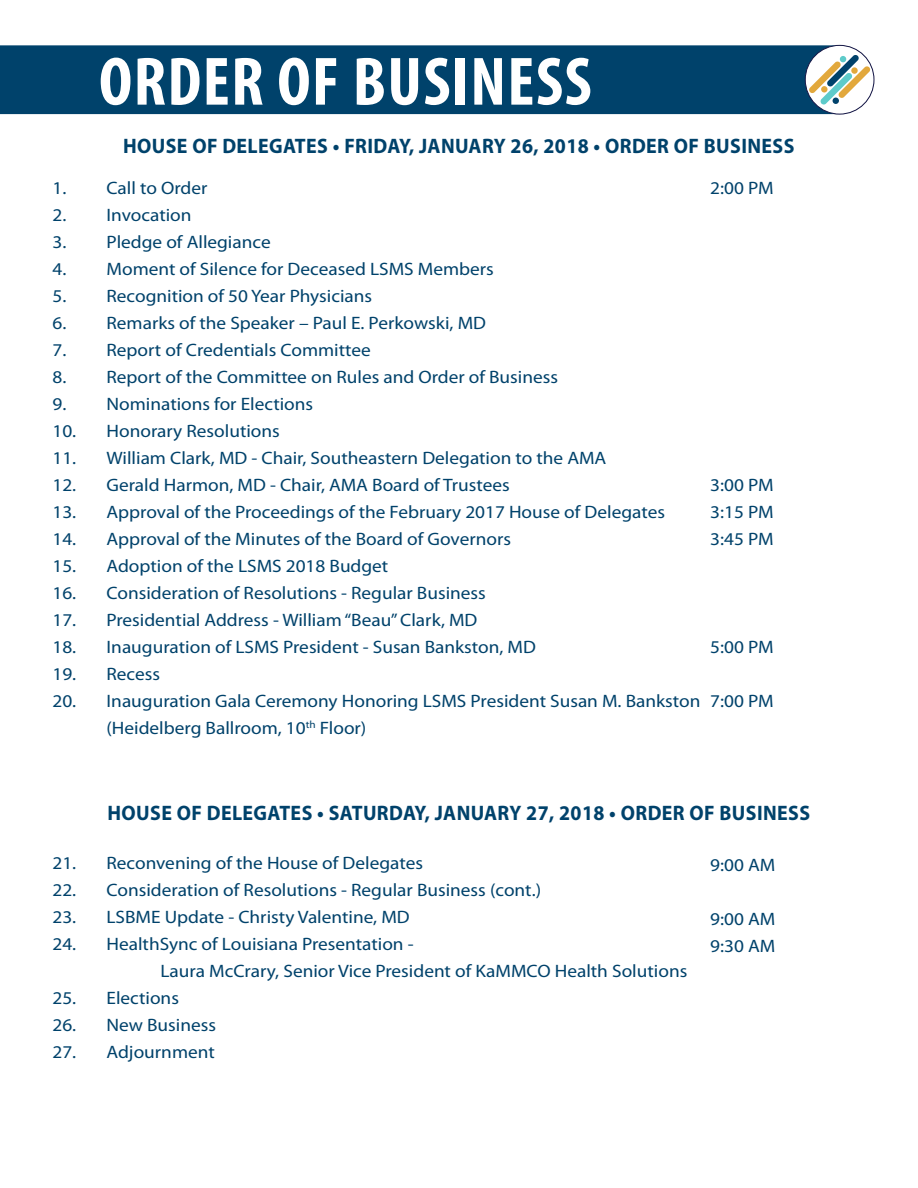
<style>
.page{position:relative;width:918px;height:1188px;background:#fff}
.page>*{position:absolute;margin:0;border:0;box-sizing:border-box;transform-origin:0 0}
.t1{font:700 condensed 69px "Myriad Pro";letter-spacing:.02em;color:#fff}
.t2{font:700 21px "Myriad Pro";letter-spacing:.02em;color:#00426b;scale:.95 1}
.t3{font:18px/27px "Myriad Pro";color:#00426b;scale:1.07 1}
</style>
<div class="page">
<div style="left:0;top:45px;width:874px;height:69px;background:#00426b"></div>
<div style="left:805px;top:45px;width:69px;height:69px;background:#fff;border-radius:50%"></div>
<div style="left:805px;top:45px;width:69px;height:69px;border:1px solid #171746;border-radius:50%"></div>
<svg style="left:809px;top:55px;width:61px;height:50px"></svg>
<h1 class="t1" style="left:99px;top:44px;width:494px">ORDER OF BUSINESS</h1>
<p class="t2" style="left:123px;top:134px;width:708px">HOUSE OF DELEGATES • FRIDAY, JANUARY 26, 2018 • ORDER OF BUSINESS</p>
<p class="t3" style="left:52px;top:175px;width:146px">1. Call to Order</p>
<p class="t3" style="left:52px;top:202px;width:131px">2. Invocation</p>
<p class="t3" style="left:52px;top:229px;width:205px">3. Pledge of Allegiance</p>
<p class="t3" style="left:52px;top:256px;width:414px">4. Moment of Silence for Deceased LSMS Members</p>
<p class="t3" style="left:52px;top:283px;width:300px">5. Recognition of 50 Year Physicians</p>
<p class="t3" style="left:52px;top:310px;width:407px">6. Remarks of the Speaker – Paul E. Perkowski, MD</p>
<p class="t3" style="left:52px;top:337px;width:299px">7. Report of Credentials Committee</p>
<p class="t3" style="left:52px;top:364px;width:474px">8. Report of the Committee on Rules and Order of Business</p>
<p class="t3" style="left:52px;top:391px;width:245px">9. Nominations for Elections</p>
<p class="t3" style="left:52px;top:418px;width:214px">10. Honorary Resolutions</p>
<p class="t3" style="left:52px;top:445px;width:519px">11. William Clark, MD - Chair, Southeastern Delegation to the AMA</p>
<p class="t3" style="left:52px;top:472px;width:429px">12. Gerald Harmon, MD - Chair, AMA Board of Trustees</p>
<p class="t3" style="left:52px;top:499px;width:574px">13. Approval of the Proceedings of the February 2017 House of Delegates</p>
<p class="t3" style="left:52px;top:526px;width:430px">14. Approval of the Minutes of the Board of Governors</p>
<p class="t3" style="left:52px;top:553px;width:315px">15. Adoption of the LSMS 2018 Budget</p>
<p class="t3" style="left:52px;top:580px;width:407px">16. Consideration of Resolutions - Regular Business</p>
<p class="t3" style="left:52px;top:607px;width:399px">17. Presidential Address - William “Beau” Clark, MD</p>
<p class="t3" style="left:52px;top:634px;width:453px">18. Inauguration of LSMS President - Susan Bankston, MD</p>
<p class="t3" style="left:52px;top:661px;width:102px">19. Recess</p>
<p class="t3" style="left:107px;top:688px;width:557px;text-indent:-54px">20. Inauguration Gala Ceremony Honoring LSMS President Susan M. Bankston (Heidelberg Ballroom, 10<sup>th</sup> Floor)</p>
<p class="t3" style="left:710px;top:175px;width:61px">2:00 PM</p>
<p class="t3" style="left:710px;top:472px;width:61px;text-align:justify">3:00 PM 3:15 PM 3:45 PM</p>
<p class="t3" style="left:710px;top:634px;width:61px">5:00 PM</p>
<p class="t3" style="left:710px;top:688px;width:61px">7:00 PM</p>
<p class="t2" style="left:107px;top:801px;width:741px">HOUSE OF DELEGATES • SATURDAY, JANUARY 27, 2018 • ORDER OF BUSINESS</p>
<p class="t3" style="left:53px;top:850px;width:348px">21. Reconvening of the House of Delegates</p>
<p class="t3" style="left:53px;top:877px;width:458px">22. Consideration of Resolutions - Regular Business (cont.)</p>
<p class="t3" style="left:53px;top:904px;width:335px">23. LSBME Update - Christy Valentine, MD</p>
<p class="t3" style="left:161px;top:931px;width:494px;text-indent:-108px">24. HealthSync of Louisiana Presentation -<br>Laura McCrary, Senior Vice President of KaMMCO Health Solutions</p>
<p class="t3" style="left:53px;top:985px;width:120px">25. Elections</p>
<p class="t3" style="left:53px;top:1012px;width:154px">26. New Business</p>
<p class="t3" style="left:53px;top:1039px;width:153px">27. Adjournment</p>
<p class="t3" style="left:710px;top:852px;width:62px">9:00 AM</p>
<p class="t3" style="left:710px;top:906px;width:62px">9:00 AM<br>9:30 AM</p>
</div>
